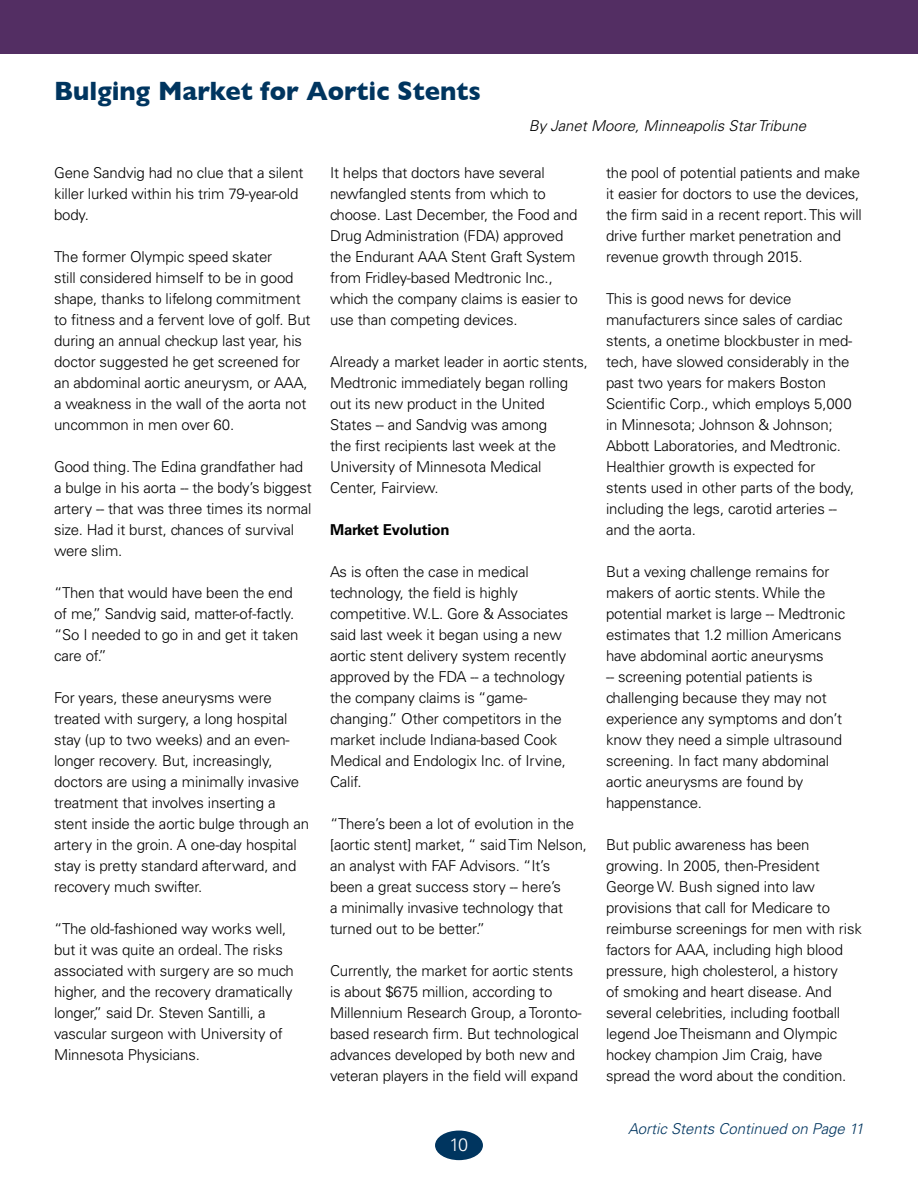
<style>
.page{position:relative;width:918px;height:1188px;background:#fff}
.page>*{position:absolute;margin:0;border:0;box-sizing:border-box;transform-origin:0 0}
.t1{font:700 27px "Gill Sans";color:#00355f;scale:.95 1}
.t2{font:300 18px "Univers";color:#fff}
.t3{font:300 15px/21px "Univers";letter-spacing:-.01em;color:#000}
.t4{font:italic 300 15px "Univers";color:#000}
.t5{font:italic 300 15px "Univers";color:#00355f}
.t6{font:700 15px "Univers";letter-spacing:-.01em;color:#000}
</style>
<div class="page">
<div style="left:0;top:0;width:918px;height:54px;background:#532e63"></div>
<div style="left:435px;top:1131px;width:48px;height:29px;background:#00355f;border-radius:50%"></div>
<h1 class="t1" style="left:54px;top:75px;width:451px">Bulging Market for Aortic Stents</h1>
<p class="t4" style="left:529px;top:117px;width:279px">By Janet Moore, Minneapolis Star Tribune</p>
<p class="t3" style="left:54px;top:162px;width:251px">Gene Sandvig had no clue that a silent killer lurked within his trim 79-year-old body.</p>
<p class="t3" style="left:54px;top:246px;width:258px">The former Olympic speed skater<br>still considered himself to be in good shape, thanks to lifelong commitment to fitness and a fervent love of golf. But during an annual checkup last year, his doctor suggested he get screened for an abdominal aortic aneurysm, or AAA, a weakness in the wall of the aorta not uncommon in men over 60.</p>
<p class="t3" style="left:54px;top:456px;width:259px">Good thing. The Edina grandfather had a bulge in his aorta -- the body’s biggest artery -- that was three times its normal size. Had it burst, chances of survival were slim.</p>
<p class="t3" style="left:54px;top:582px;width:246px">“Then that would have been the end of me,” Sandvig said, matter-of-factly. “So I needed to go in and get it taken care of.”</p>
<p class="t3" style="left:54px;top:687px;width:257px">For years, these aneurysms were treated with surgery, a long hospital stay (up to two weeks) and an even&shy;longer recovery. But, increasingly, doctors are using a minimally invasive treatment that involves inserting a stent inside the aortic bulge through an artery in the groin. A one-day hospital stay is pretty standard afterward, and recovery much swifter.</p>
<p class="t3" style="left:54px;top:918px;width:241px">“The old-fashioned way works well, but it was quite an ordeal. The risks associated with surgery are so much higher, and the recovery dramatically longer,” said Dr. Steven Santilli, a vascular surgeon with University of Minnesota Physicians.</p>
<p class="t3" style="left:330px;top:162px;width:249px">It helps that doctors have several newfangled stents from which to choose. Last December, the Food and Drug Administration (FDA) approved the Endurant AAA Stent Graft System from Fridley-based Medtronic Inc., which the company claims is easier to use than competing devices.</p>
<p class="t3" style="left:330px;top:351px;width:259px">Already a market leader in aortic stents,<br>Medtronic immediately began rolling out its new product in the United<br>States -- and Sandvig was among<br>the first recipients last week at the<br>University of Minnesota Medical<br>Center, Fairview.</p>
<p class="t6" style="left:330px;top:521px;width:121px">Market Evolution</p>
<p class="t3" style="left:330px;top:561px;width:240px">As is often the case in medical technology, the field is highly competitive. W.L. Gore &amp; Associates said last week it began using a new aortic stent delivery system recently approved by the FDA -- a technology the company claims is “game&shy;changing.” Other competitors in the market include Indiana-based Cook<br>Medical and Endologix Inc. of Irvine,<br>Calif.</p>
<p class="t3" style="left:330px;top:813px;width:259px">“There’s been a lot of evolution in the [aortic stent] market, “ said Tim Nelson, an analyst with FAF Advisors. “It’s been a great success story -- here’s<br>a minimally invasive technology that turned out to be better.”</p>
<p class="t3" style="left:330px;top:960px;width:253px">Currently, the market for aortic stents is about $675 million, according to Millennium Research Group, a Toronto&shy;based research firm. But technological advances developed by both new and veteran players in the field will expand</p>
<p class="t2" style="left:450px;top:1134px;width:20px">10</p>
<p class="t3" style="left:606px;top:162px;width:257px">the pool of potential patients and make it easier for doctors to use the devices, the firm said in a recent report. This will drive further market penetration and revenue growth through 2015.</p>
<p class="t3" style="left:606px;top:288px;width:250px">This is good news for device manufacturers since sales of cardiac stents, a onetime blockbuster in med&shy;tech, have slowed considerably in the past two years for makers Boston Scientific Corp., which employs 5,000 in Minnesota; Johnson &amp; Johnson; Abbott Laboratories, and Medtronic.<br>Healthier growth is expected for stents used in other parts of the body, including the legs, carotid arteries -- and the aorta.</p>
<p class="t3" style="left:606px;top:561px;width:241px">But a vexing challenge remains for makers of aortic stents. While the potential market is large -- Medtronic estimates that 1.2 million Americans have abdominal aortic aneurysms<br>-- screening potential patients is challenging because they may not experience any symptoms and don’t know they need a simple ultrasound screening. In fact many abdominal aortic aneurysms are found by happenstance.</p>
<p class="t3" style="left:606px;top:834px;width:257px">But public awareness has been growing. In 2005, then-President George W. Bush signed into law provisions that call for Medicare to reimburse screenings for men with risk factors for AAA, including high blood pressure, high cholesterol, a history<br>of smoking and heart disease. And several celebrities, including football legend Joe Theismann and Olympic hockey champion Jim Craig, have spread the word about the condition.</p>
<p class="t5" style="left:628px;top:1120px;width:237px">Aortic Stents Continued on Page 11</p>
</div>
